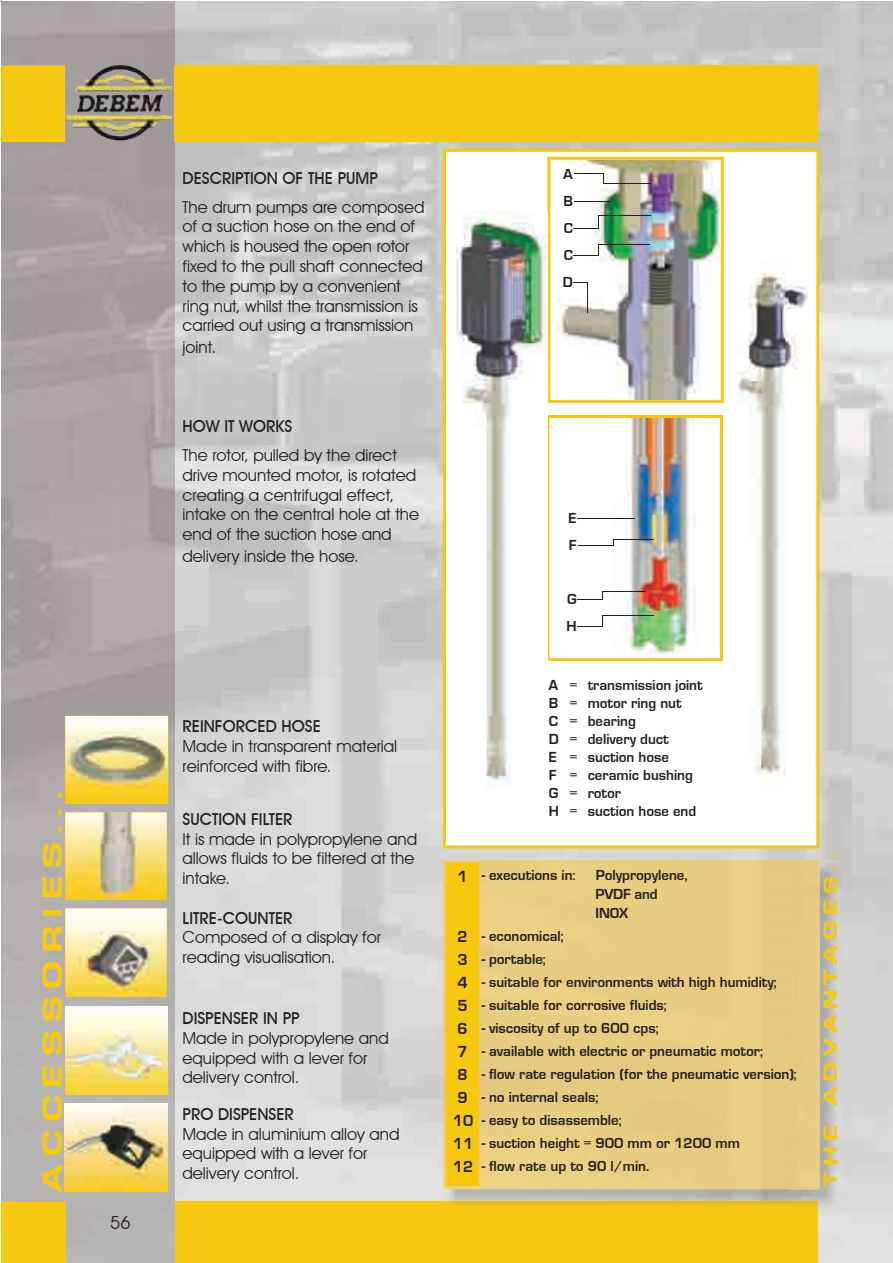
<style>
.page{position:relative;width:893px;height:1263px;background:#fff}
.page>*{position:absolute;margin:0;border:0;box-sizing:border-box;transform-origin:0 0}
.t1{font:800 28.5px "Eurose Wide";letter-spacing:.27em;color:#f6c810}
.t2{font:800 19.5px "Eurose Wide";letter-spacing:.27em;color:#f6c810}
.t3{font:18px "Avant Garde IT Cby BT";color:#231f20}
.t4{font:16.5px/19.8px "Avant Garde IT Cby BT";color:#231f20}
.t5{font:500 16.5px "Avant Garde IT Cby BT";color:#231f20}
.t6{font:16.5px/23px "Eurose";color:#231f20}
.t7{font:15px/18px "Eurose";color:#231f20}
</style>
<div class="page">
<img style="left:175px;top:2px;width:666px;height:629px">
<img style="left:481px;top:631px;width:361px;height:263px">
<img style="left:2px;top:2px;width:173px;height:1261px">
<img style="left:76px;top:65px;width:97px;height:47px">
<div style="left:174px;top:65px;width:644px;height:77px;background:#f6c810"></div>
<div style="left:1px;top:65px;width:64px;height:77px;background:#f6c810"></div>
<div style="left:175px;top:1201px;width:643px;height:62px;background:#f6c810"></div>
<div style="left:1px;top:1201px;width:65px;height:62px;background:#f6c810"></div>
<svg style="left:443px;top:149px;width:376px;height:699px"></svg>
<img style="left:790px;top:861px;width:49px;height:348px">
<img style="left:453px;top:1201px;width:365px;height:8px">
<div style="left:443px;top:860px;width:376px;height:329px;background:#e8cc81"></div>
<div style="left:446px;top:862px;width:33px;height:324px;background:#f6c810"></div>
<svg style="left:65px;top:715px;width:104px;height:89px;background:#daca82"></svg>
<svg style="left:65px;top:812px;width:102px;height:88px;background:#e8d485"></svg>
<img style="left:547px;top:157px;width:177px;height:246px">
<hr style="left:587px;top:282px;width:1px;height:31px;background:#231f20">
<img style="left:548px;top:415px;width:175px;height:246px">
<hr style="left:613px;top:539px;width:41px;height:1px;background:#231f20">
<hr style="left:577px;top:518px;width:57px;height:1px;background:#231f20">
<img style="left:456px;top:211px;width:92px;height:582px">
<img style="left:727px;top:261px;width:81px;height:525px">
<img style="left:65px;top:908px;width:101px;height:88px">
<img style="left:66px;top:1006px;width:102px;height:88px">
<img style="left:65px;top:1104px;width:102px;height:88px">
<h1 class="t1" style="left:36px;top:1192px;width:402px;rotate:-90deg">ACCESSORIES...</h1>
<p class="t3" style="left:110px;top:1211px;width:22px">56</p>
<p class="t5" style="left:183px;top:168px;width:197px">DESCRIPTION OF THE PUMP</p>
<p class="t4" style="left:183px;top:197px;width:243px">The drum pumps are composed of a suction hose on the end of which is housed the open rotor fixed to the pull shaft connected to the pump by a convenient ring nut, whilst the transmission is carried out using a transmission</p>
<p class="t4" style="left:183px;top:337px;width:35px">joint.</p>
<p class="t5" style="left:183px;top:416px;width:111px">HOW IT WORKS</p>
<p class="t4" style="left:183px;top:445px;width:238px">The rotor, pulled by the direct drive mounted motor, is rotated creating a centrifugal effect, intake on the central hole at the end of the suction hose and</p>
<p class="t4" style="left:183px;top:546px;width:178px">delivery inside the hose.</p>
<p class="t5" style="left:183px;top:716px;width:140px">REINFORCED HOSE</p>
<p class="t4" style="left:183px;top:736px;width:216px">Made in transparent material reinforced with fibre.</p>
<p class="t5" style="left:183px;top:809px;width:111px">SUCTION FILTER</p>
<p class="t4" style="left:183px;top:829px;width:236px">It is made in polypropylene and allows fluids to be filtered at the intake.</p>
<p class="t5" style="left:183px;top:908px;width:111px">LITRE-COUNTER</p>
<p class="t4" style="left:183px;top:927px;width:200px">Composed of a display for reading visualisation.</p>
<p class="t5" style="left:183px;top:1008px;width:119px">DISPENSER IN PP</p>
<p class="t4" style="left:183px;top:1028px;width:208px">Made in polypropylene and equipped with a lever for delivery control.</p>
<p class="t5" style="left:183px;top:1104px;width:113px">PRO DISPENSER</p>
<p class="t4" style="left:183px;top:1124px;width:218px">Made in aluminium alloy and equipped with a lever for delivery control.</p>
<p class="t7" style="left:563px;top:161px;width:11px;line-height:27px;text-align:justify">A B C C D</p>
<p class="t7" style="left:568px;top:505px;width:10px;line-height:27px">E<br>F</p>
<p class="t7" style="left:566px;top:586px;width:12px;line-height:27px">G<br>H</p>
<p class="t7" style="left:549px;top:676px;width:155px">A = transmission joint<br>B = motor ring nut<br>C = bearing<br>D = delivery duct<br>E = suction hose<br>F = ceramic bushing<br>G = rotor<br>H = suction hose end</p>
<p class="t6" style="left:457px;top:865px;width:12px">1</p>
<p class="t6" style="left:453px;top:925px;width:22px">2<br>3<br>4<br>5<br>6<br>7<br>8<br>9<br>10<br>11<br>12</p>
<p class="t7" style="left:482px;top:866px;width:95px">- executions in:</p>
<p class="t7" style="left:595px;top:866px;width:94px;line-height:18.8px">Polypropylene,<br>PVDF and<br>INOX</p>
<p class="t7" style="left:482px;top:927px;width:84px">- economical;</p>
<p class="t7" style="left:482px;top:950px;width:66px">- portable;</p>
<p class="t7" style="left:482px;top:973px;width:297px">- suitable for environments with high humidity;</p>
<p class="t7" style="left:482px;top:996px;width:187px">- suitable for corrosive fluids;</p>
<p class="t7" style="left:482px;top:1019px;width:179px">- viscosity of up to 600 cps;</p>
<p class="t7" style="left:482px;top:1042px;width:283px">- available with electric or pneumatic motor;</p>
<p class="t7" style="left:482px;top:1065px;width:317px">- flow rate regulation (for the pneumatic version);</p>
<p class="t7" style="left:482px;top:1088px;width:118px">- no internal seals;</p>
<p class="t7" style="left:482px;top:1111px;width:142px">- easy to disassemble;</p>
<p class="t7" style="left:482px;top:1134px;width:260px">- suction height = 900 mm or 1200 mm</p>
<p class="t7" style="left:482px;top:1157px;width:169px">- flow rate up to 90 l/min.</p>
<p class="t2" style="left:819px;top:1187px;width:336px;rotate:-90deg">THE ADVANTAGES..</p>
</div>
